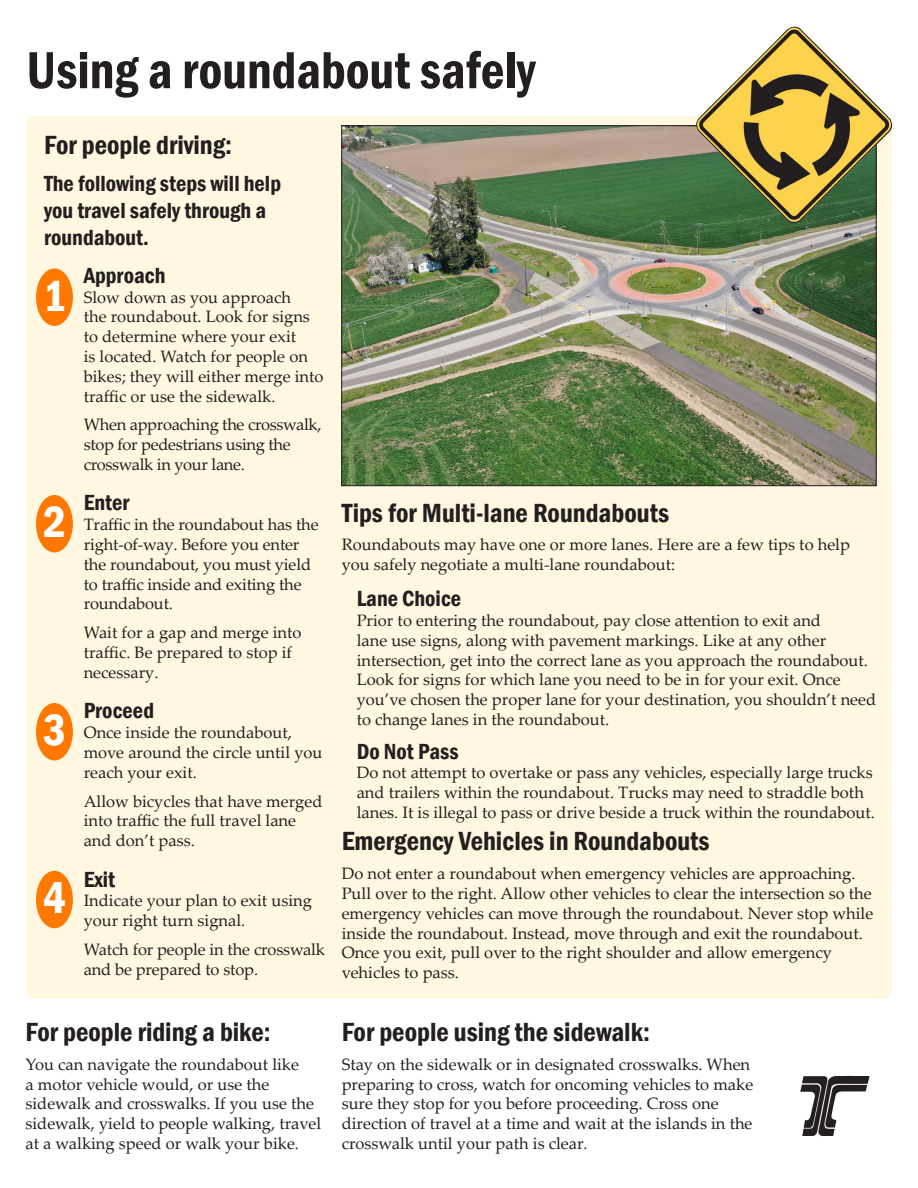
<style>
.page{position:relative;width:918px;height:1188px;background:#fff}
.page>*{position:absolute;margin:0;border:0;box-sizing:border-box;transform-origin:0 0}
.hed{font:600 condensed 54px "Franklin Gothic";color:#231f20;scale:.96 1}
.sub{font:600 condensed 45px "Franklin Gothic";color:#fff}
.sub-2{font:600 condensed 27px "Franklin Gothic";color:#231f20}
.body{font:600 condensed 27px "Franklin Gothic";color:#231f20}
.sub_2{font:600 condensed 22.5px/27px "Franklin Gothic";color:#231f20}
.body-2{font:600 condensed 22.5px "Franklin Gothic";color:#231f20}
.body-3{font:16.5px/19.8px "Palatino Linotype";color:#231f20}
.body-4{font:16.5px/19.8px "Palatino Linotype";letter-spacing:-.02em;color:#231f20}
</style>
<div class="page">
<div style="left:26px;top:116px;width:866px;height:883px;background:#fff7df;border-radius:7px"></div>
<img style="left:800px;top:1075px;width:70px;height:61px">
<img style="left:343px;top:127px;width:532px;height:357px">
<div style="left:36px;top:268px;width:37px;height:58px;background:#ff7900;border-radius:50%"></div>
<div style="left:36px;top:495px;width:37px;height:57px;background:#ff7900;border-radius:50%"></div>
<div style="left:36px;top:703px;width:37px;height:58px;background:#ff7900;border-radius:50%"></div>
<div style="left:36px;top:871px;width:37px;height:57px;background:#ff7900;border-radius:50%"></div>
<img style="left:696px;top:27px;width:197px;height:196px">
<p class="hed" style="left:26px;top:34px;width:532px">Using a roundabout safely</p>
<p class="sub-2" style="left:44px;top:127px;width:190px">For people driving:</p>
<p class="sub_2" style="left:44px;top:170px;width:238px">The following steps will help you travel safely through a roundabout.</p>
<p class="sub_2" style="left:84px;top:261px;width:83px">Approach</p>
<p class="body-3" style="left:84px;top:286px;width:241px">Slow down as you approach<br>the roundabout. Look for signs to determine where your exit<br>is located. Watch for people on bikes; they will either merge into traffic or use the sidewalk.</p>
<p class="body-4" style="left:84px;top:414px;width:239px">When approaching the crosswalk, stop for pedestrians using the crosswalk in your lane.</p>
<p class="sub_2" style="left:84px;top:489px;width:47px">Enter</p>
<p class="body-3" style="left:84px;top:514px;width:236px">Traffic in the roundabout has the right-of-way. Before you enter the roundabout, you must yield to traffic inside and exiting the roundabout.</p>
<p class="body-3" style="left:84px;top:622px;width:219px">Wait for a gap and merge into traffic. Be prepared to stop if necessary.</p>
<p class="sub_2" style="left:84px;top:697px;width:72px">Proceed</p>
<p class="body-3" style="left:84px;top:722px;width:240px">Once inside the roundabout, move around the circle until you reach your exit.</p>
<p class="body-3" style="left:84px;top:790px;width:240px">Allow bicycles that have merged into traffic the full travel lane and don’t pass.</p>
<p class="sub_2" style="left:84px;top:865px;width:33px">Exit</p>
<p class="body-3" style="left:84px;top:890px;width:230px">Indicate your plan to exit using your right turn signal.</p>
<p class="body-3" style="left:84px;top:939px;width:243px">Watch for people in the crosswalk and be prepared to stop.</p>
<p class="sub" style="left:43px;top:266px;width:24px">1</p>
<p class="sub" style="left:43px;top:492px;width:24px">2</p>
<p class="sub-2" style="left:342px;top:494px;width:329px">Tips for Multi-lane Roundabouts</p>
<p class="body-3" style="left:342px;top:534px;width:510px">Roundabouts may have one or more lanes. Here are a few tips to help you safely negotiate a multi-lane roundabout:</p>
<p class="sub_2" style="left:357px;top:585px;width:106px">Lane Choice</p>
<p class="body-3" style="left:357px;top:610px;width:521px">Prior to entering the roundabout, pay close attention to exit and<br>lane use signs, along with pavement markings. Like at any other intersection, get into the correct lane as you approach the roundabout.<br>Look for signs for which lane you need to be in for your exit. Once you’ve chosen the proper lane for your destination, you shouldn’t need to change lanes in the roundabout.</p>
<p class="body-2" style="left:357px;top:736px;width:103px">Do Not Pass</p>
<p class="body-3" style="left:357px;top:762px;width:520px">Do not attempt to overtake or pass any vehicles, especially large trucks and trailers within the roundabout. Trucks may need to straddle both lanes. It is illegal to pass or drive beside a truck within the roundabout.</p>
<p class="sub-2" style="left:342px;top:823px;width:369px">Emergency Vehicles in Roundabouts</p>
<p class="body-3" style="left:342px;top:863px;width:533px">Do not enter a roundabout when emergency vehicles are approaching.<br>Pull over to the right. Allow other vehicles to clear the intersection so the emergency vehicles can move through the roundabout. Never stop while inside the roundabout. Instead, move through and exit the roundabout.<br>Once you exit, pull over to the right shoulder and allow emergency vehicles to pass.</p>
<p class="sub" style="left:43px;top:700px;width:24px">3</p>
<p class="sub" style="left:43px;top:868px;width:24px">4</p>
<p class="sub-2" style="left:26px;top:1014px;width:247px">For people riding a bike:</p>
<p class="body-3" style="left:26px;top:1054px;width:297px">You can navigate the roundabout like<br>a motor vehicle would, or use the sidewalk and crosswalks. If you use the sidewalk, yield to people walking, travel at a walking speed or walk your bike.</p>
<p class="body" style="left:342px;top:1014px;width:310px">For people using the sidewalk:</p>
<p class="body-3" style="left:342px;top:1054px;width:413px">Stay on the sidewalk or in designated crosswalks. When preparing to cross, watch for oncoming vehicles to make sure they stop for you before proceeding. Cross one direction of travel at a time and wait at the islands in the crosswalk until your path is clear.</p>
</div>
